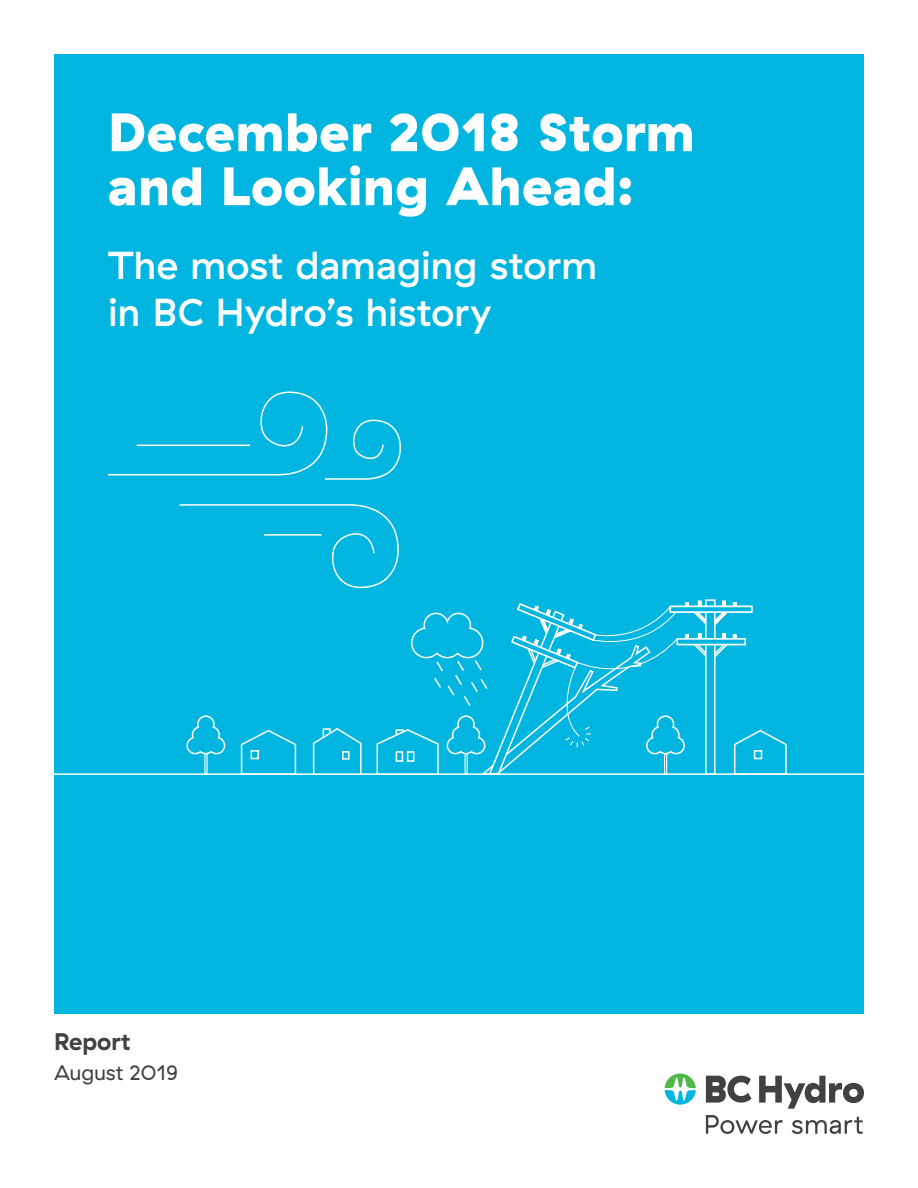
<style>
.page{position:relative;width:918px;height:1188px;background:#fff}
.page>*{position:absolute;margin:0;border:0;box-sizing:border-box;transform-origin:0 0}
.t1{font:900 54px/54px "GT Haptik";letter-spacing:.01em;color:#fff}
.t2{font:500 39px/46.8px "GT Haptik";letter-spacing:.005em;color:#fff}
.t3{font:700 24px "GT Haptik";color:#414042}
.t4{font:21px "GT Haptik";letter-spacing:-.01em;color:#414042}
</style>
<div class="page">
<div style="left:54px;top:54px;width:810px;height:959px;background:#00b5df"></div>
<svg style="left:665px;top:1074px;width:31px;height:31px"></svg>
<svg style="left:706px;top:1076px;width:45px;height:27px"></svg>
<svg style="left:759px;top:1076px;width:105px;height:33px"></svg>
<svg style="left:706px;top:1115px;width:76px;height:19px"></svg>
<svg style="left:792px;top:1117px;width:71px;height:17px"></svg>
<hr style="left:51px;top:773px;width:823px;height:2px;background:#fff">
<svg style="left:240px;top:729px;width:57px;height:46px"></svg>
<svg style="left:312px;top:728px;width:50px;height:47px"></svg>
<svg style="left:186px;top:715px;width:40px;height:40px"></svg>
<div style="left:251px;top:750px;width:8px;height:9px;border:2px solid #fff"></div>
<div style="left:342px;top:751px;width:8px;height:9px;border:2px solid #fff"></div>
<svg style="left:108px;top:391px;width:293px;height:198px"></svg>
<svg style="left:376px;top:600px;width:411px;height:175px"></svg>
<p class="t1" style="left:108px;top:106px;width:588px">December 2018 Storm and Looking Ahead:</p>
<p class="t2" style="left:108px;top:242px;width:491px">The most damaging storm in BC Hydro’s history</p>
<p class="t3" style="left:54px;top:1027px;width:78px">Report</p>
<p class="t4" style="left:54px;top:1061px;width:126px">August 2019</p>
</div>
